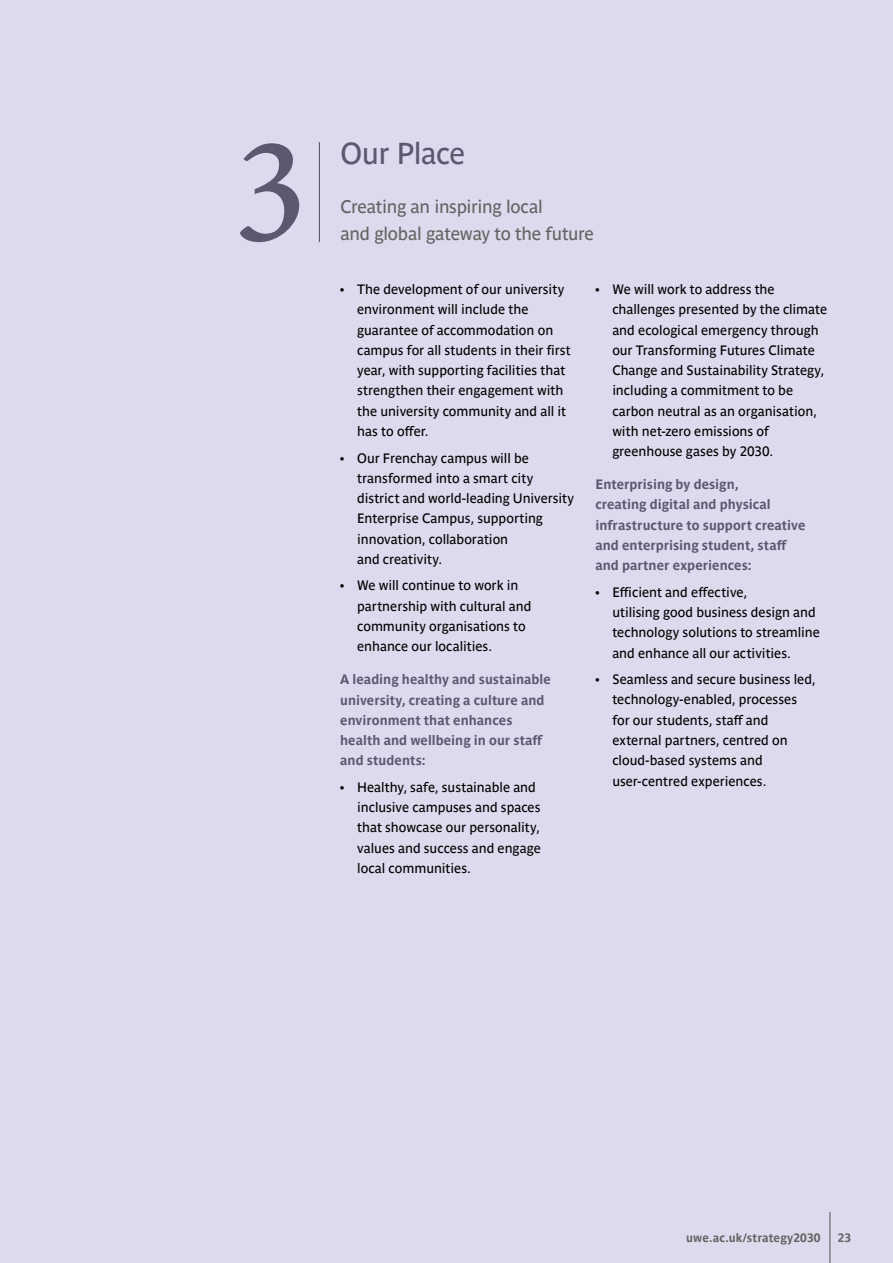
<style>
.page{position:relative;width:893px;height:1263px;background:#dedaee}
.page>*{position:absolute;margin:0;border:0;box-sizing:border-box;transform-origin:0 0}
.t1{font:153px "Athelas";color:#5d586f}
.t2{font:30px "Parisine Pro";letter-spacing:-.02em;color:#5d586f}
.t3{font:18px "Parisine Pro";letter-spacing:-.015em;color:#646363}
.t4{font:13.5px/20.2px "Parisine Pro";color:#000}
.t5{font:700 13.5px/20.2px "Parisine Pro";color:#5d586f}
.t6{font:700 12px "Parisine Pro";letter-spacing:.005em;color:#646363}
</style>
<div class="page">
<hr style="left:319px;top:142px;width:1px;height:100px;background:#5d586f">
<hr style="left:829px;top:1212px;width:1px;height:51px;background:#646363">
<h1 class="t1" style="left:237px;top:105px;width:71px">3</h1>
<h2 class="t2" style="left:340px;top:131px;width:126px">Our Place</h2>
<h3 class="t3" style="left:340px;top:193px;width:204px">Creating an inspiring local</h3>
<h3 class="t3" style="left:341px;top:220px;width:255px">and global gateway to the future</h3>
<p class="t4" style="left:357px;top:278px;width:215px;text-indent:-17px">• The development of our university environment will include the guarantee of accommodation on campus for all students in their first year, with supporting facilities that strengthen their engagement with the university community and all it has to offer.</p>
<p class="t4" style="left:357px;top:446px;width:218px;text-indent:-17px">• Our Frenchay campus will be transformed into a smart city district and world-leading University<br>Enterprise Campus, supporting innovation, collaboration<br>and creativity.</p>
<p class="t4" style="left:357px;top:574px;width:176px;text-indent:-17px">• We will continue to work in partnership with cultural and community organisations to enhance our localities.</p>
<p class="t5" style="left:340px;top:668px;width:212px">A leading healthy and sustainable university, creating a culture and environment that enhances health and wellbeing in our staff and students:</p>
<p class="t4" style="left:357px;top:776px;width:185px;text-indent:-17px">• Healthy, safe, sustainable and inclusive campuses and spaces that showcase our personality, values and success and engage local communities.</p>
<p class="t4" style="left:612px;top:278px;width:216px;text-indent:-17px">• We will work to address the challenges presented by the climate and ecological emergency through our Transforming Futures Climate<br>Change and Sustainability Strategy, including a commitment to be carbon neutral as an organisation, with net-zero emissions of greenhouse gases by 2030.</p>
<p class="t5" style="left:595px;top:473px;width:212px">Enterprising by design,<br>creating digital and physical infrastructure to support creative and enterprising student, staff and partner experiences:</p>
<p class="t4" style="left:612px;top:581px;width:209px;text-indent:-17px">• Efficient and effective,<br>utilising good business design and technology solutions to streamline and enhance all our activities.</p>
<p class="t4" style="left:612px;top:668px;width:205px;text-indent:-17px">• Seamless and secure business led, technology-enabled, processes for our students, staff and external partners, centred on cloud-based systems and user-centred experiences.</p>
<p class="t6" style="left:686px;top:1229px;width:136px">uwe.ac.uk/strategy2030</p>
<p class="t6" style="left:838px;top:1229px;width:15px">23</p>
</div>
